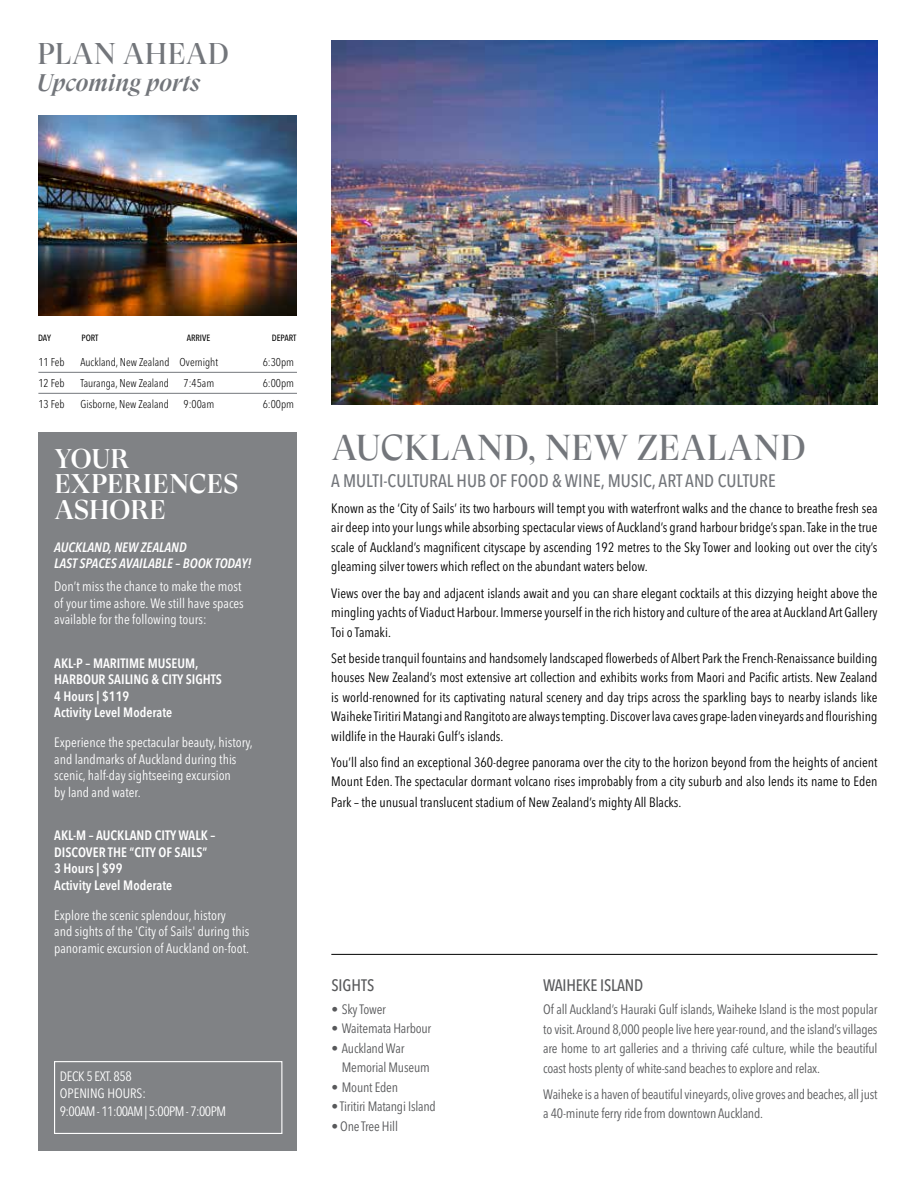
<style>
.page{position:relative;width:918px;height:1188px;background:#fff}
.page>*{position:absolute;margin:0;border:0;box-sizing:border-box;transform-origin:0 0}
.t1{font:36px "GT Super Display";letter-spacing:.01em;color:#73767b}
.t2{font:30px "GT Super Display";letter-spacing:.01em;color:#73767b}
.t3{font:500 27px/25.5px "GT Super Display";letter-spacing:.01em;color:#fff}
.t4{font:italic 500 24px "GT Super Display";color:#73767b}
.t5{font:500 condensed 18px "Avenir Next LT Pro";color:#73767b}
.t6{font:500 condensed 16.5px "Avenir Next LT Pro";letter-spacing:-.015em;color:#58595b}
.t7{font:condensed 13.5px/19.5px "Avenir Next LT Pro";color:#000;text-align:justify}
.t8{font:condensed 13.5px/19.5px "Avenir Next LT Pro";letter-spacing:-.015em;color:#58595b}
.t9{font:condensed 13.5px/16.5px "Avenir Next LT Pro";color:#fff}
.t10{font:600 condensed 13.5px/16.5px "Avenir Next LT Pro";color:#fff}
.t11{font:condensed 13.5px/17.7px "Avenir Next LT Pro";letter-spacing:-.025em;color:#fff}
.t12{font:italic 600 condensed 13.5px/16.5px "Avenir Next LT Pro";color:#fff}
.t13{font:300 condensed 11.25px "Avenir Next LT Pro";color:#000}
.t14{font:500 condensed 9px "Avenir Next LT Pro";color:#000}
</style>
<div class="page">
<div style="left:38px;top:432px;width:259px;height:718px;background:#808285"></div>
<hr style="left:331px;top:954px;width:547px;height:1px;background:#000">
<img style="left:38px;top:116px;width:259px;height:199px">
<div style="left:54px;top:1061px;width:228px;height:73px;border:1px solid #fff"></div>
<hr style="left:38px;top:372px;width:259px;height:1px;background:#74777c">
<hr style="left:38px;top:393px;width:259px;height:1px;background:#74777c">
<img style="left:331px;top:40px;width:547px;height:365px">
<h2 class="t2" style="left:37px;top:38px;width:193px">PLAN AHEAD</h2>
<h3 class="t4" style="left:37px;top:70px;width:164px">Upcoming ports</h3>
<p class="t14" style="left:38px;top:332px;width:14px">DAY</p>
<p class="t14" style="left:81px;top:332px;width:19px">PORT</p>
<p class="t14" style="left:187px;top:332px;width:25px">ARRIVE</p>
<p class="t14" style="left:272px;top:332px;width:26px">DEPART</p>
<p class="t13" style="left:38px;top:355px;width:28px">11 Feb</p>
<p class="t13" style="left:80px;top:355px;width:139px">Auckland, New Zealand Overnight</p>
<p class="t13" style="left:263px;top:355px;width:33px">6:30pm</p>
<p class="t13" style="left:38px;top:376px;width:28px">12 Feb</p>
<p class="t13" style="left:80px;top:376px;width:90px">Tauranga, New Zealand</p>
<p class="t13" style="left:184px;top:376px;width:32px">7:45am</p>
<p class="t13" style="left:263px;top:376px;width:33px">6:00pm</p>
<p class="t13" style="left:38px;top:397px;width:28px">13 Feb</p>
<p class="t13" style="left:80px;top:397px;width:90px">Gisborne, New Zealand</p>
<p class="t13" style="left:184px;top:397px;width:32px">9:00am</p>
<p class="t13" style="left:263px;top:397px;width:33px">6:00pm</p>
<h3 class="t3" style="left:54px;top:446px;width:185px">YOUR<br>EXPERIENCES<br>ASHORE</h3>
<p class="t12" style="left:54px;top:539px;width:199px">AUCKLAND, NEW ZEALAND<br>LAST SPACES AVAILABLE – BOOK TODAY!</p>
<p class="t9" style="left:54px;top:578px;width:191px">Don’t miss the chance to make the most of your time ashore. We still have spaces available for the following tours:</p>
<p class="t10" style="left:54px;top:655px;width:169px">AKL-P – MARITIME MUSEUM,<br>HARBOUR SAILING &amp; CITY SIGHTS<br>4 Hours | $119<br>Activity Level Moderate</p>
<p class="t9" style="left:54px;top:734px;width:200px">Experience the spectacular beauty, history, and landmarks of Auckland during this scenic, half-day sightseeing excursion<br>by land and water.</p>
<p class="t10" style="left:54px;top:827px;width:162px">AKL-M – AUCKLAND CITY WALK –<br>DISCOVER THE “CITY OF SAILS”<br>3 Hours | $99<br>Activity Level Moderate</p>
<p class="t9" style="left:54px;top:907px;width:197px">Explore the scenic splendour, history<br>and sights of the 'City of Sails' during this panoramic excursion of Auckland on-foot.</p>
<p class="t11" style="left:60px;top:1067px;width:168px">DECK 5 EXT. 858<br>OPENING HOURS:<br>9:00AM - 11:00AM | 5:00PM - 7:00PM</p>
<h1 class="t1" style="left:331px;top:428px;width:476px">AUCKLAND, NEW ZEALAND</h1>
<h3 class="t5" style="left:331px;top:469px;width:446px">A MULTI-CULTURAL HUB OF FOOD &amp; WINE, MUSIC, ART AND CULTURE</h3>
<p class="t7" style="left:331px;top:498px;width:548px">Known as the ‘City of Sails’ its two harbours will tempt you with waterfront walks and the chance to breathe fresh sea air deep into your lungs while absorbing spectacular views of Auckland’s grand harbour bridge’s span. Take in the true scale of Auckland’s magnificent cityscape by ascending 192 metres to the Sky Tower and looking out over the city’s gleaming silver towers which reflect on the abundant waters below.</p>
<p class="t7" style="left:331px;top:583px;width:548px">Views over the bay and adjacent islands await and you can share elegant cocktails at this dizzying height above the mingling yachts of Viaduct Harbour. Immerse yourself in the rich history and culture of the area at Auckland Art Gallery Toi o Tamaki.</p>
<p class="t7" style="left:331px;top:648px;width:548px">Set beside tranquil fountains and handsomely landscaped flowerbeds of Albert Park the French-Renaissance building houses New Zealand’s most extensive art collection and exhibits works from Maori and Pacific artists. New Zealand is world-renowned for its captivating natural scenery and day trips across the sparkling bays to nearby islands like Waiheke Tiritiri Matangi and Rangitoto are always tempting. Discover lava caves grape-laden vineyards and flourishing wildlife in the Hauraki Gulf’s islands.</p>
<p class="t7" style="left:331px;top:752px;width:548px">You’ll also find an exceptional 360-degree panorama over the city to the horizon beyond from the heights of ancient<br>Mount Eden. The spectacular dormant volcano rises improbably from a city suburb and also lends its name to Eden</p>
<p class="t7" style="left:331px;top:793px;width:352px">Park – the unusual translucent stadium of New Zealand’s mighty All Blacks.</p>
<p class="t6" style="left:331px;top:975px;width:45px">SIGHTS</p>
<p class="t8" style="left:331px;top:999px;width:56px">• Sky Tower</p>
<p class="t8" style="left:331px;top:1019px;width:102px">• Waitemata Harbour</p>
<p class="t8" style="left:342px;top:1038px;width:89px;text-indent:-11px">• Auckland War<br>Memorial Museum</p>
<p class="t8" style="left:331px;top:1077px;width:68px">• Mount Eden</p>
<p class="t8" style="left:331px;top:1097px;width:106px">• Tiritiri Matangi Island</p>
<p class="t8" style="left:331px;top:1116px;width:68px">• One Tree Hill</p>
<p class="t6" style="left:543px;top:975px;width:101px">WAIHEKE ISLAND</p>
<p class="t8" style="left:543px;top:1000px;width:336px;text-align:justify">Of all Auckland’s Hauraki Gulf islands, Waiheke Island is the most popular to visit. Around 8,000 people live here year-round, and the island’s villages are home to art galleries and a thriving café culture, while the beautiful coast hosts plenty of white-sand beaches to explore and relax.</p>
<p class="t8" style="left:543px;top:1084px;width:336px">Waiheke is a haven of beautiful vineyards, olive groves and beaches, all just a 40-minute ferry ride from downtown Auckland.</p>
</div>
